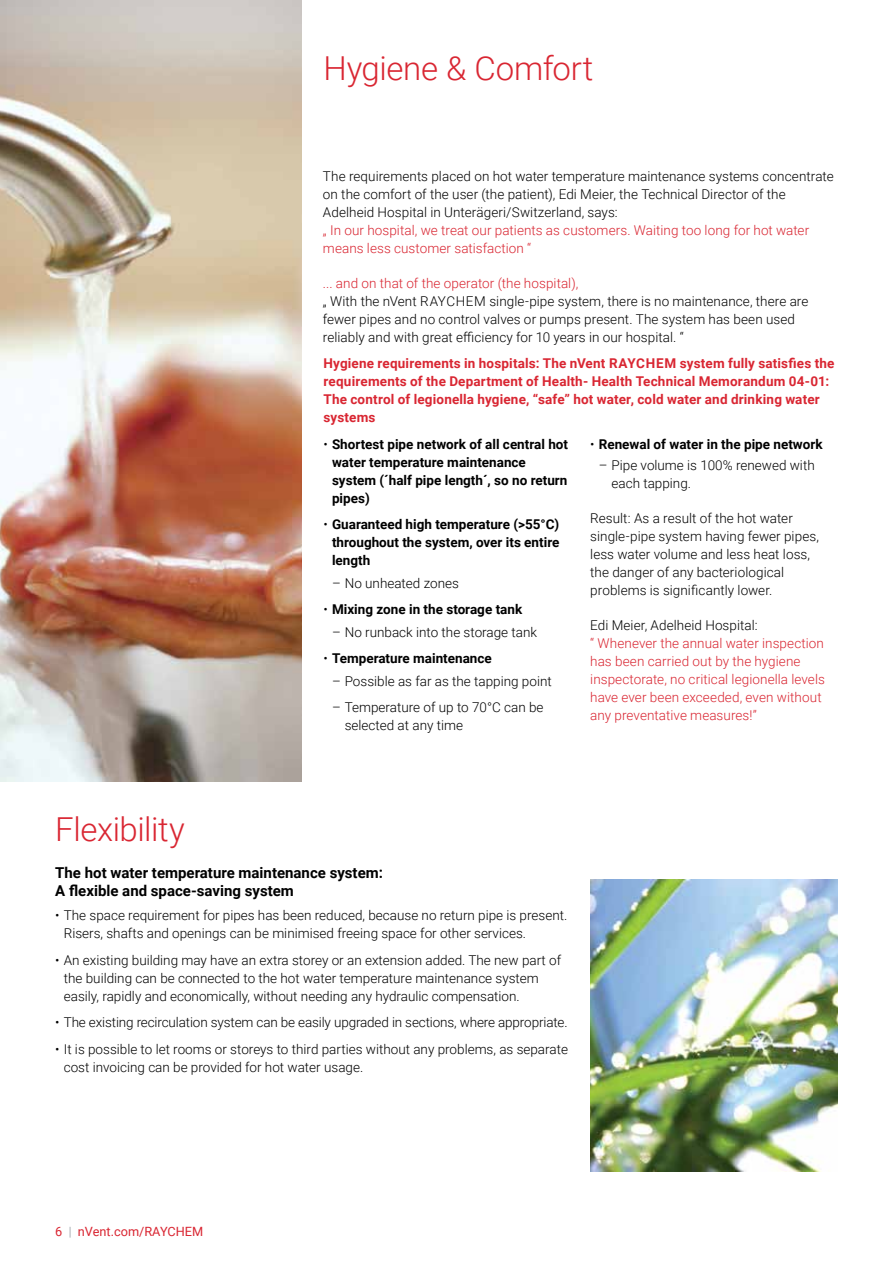
<style>
.page{position:relative;width:893px;height:1263px;background:#fff}
.page>*{position:absolute;margin:0;border:0;box-sizing:border-box;transform-origin:0 0}
.t1{font:300 33px "Roboto";letter-spacing:-.01em;color:#d92632}
.t2{font:700 15px/18px "Roboto";color:#000}
.t3{font:300 13.5px/18px "Roboto";color:#000}
.t4{font:300 13.5px/18px "Roboto";letter-spacing:.005em;color:#d92632}
.t5{font:700 13.5px/18px "Roboto";color:#000}
.t6{font:700 13.5px/18px "Roboto";letter-spacing:.01em;color:#d92632}
.t7{font:12.75px "Roboto";color:#d92632}
.s1{font-weight:300}
.s2{font-weight:300;color:#878f98}
</style>
<div class="page">
<img style="left:0;top:0;width:302px;height:781px">
<img style="left:590px;top:879px;width:248px;height:293px">
<h1 class="t1" style="left:323px;top:45px;width:271px">Hygiene &amp; Comfort</h1>
<p class="t3" style="left:323px;top:167px;width:512px">The requirements placed on hot water temperature maintenance systems concentrate on the comfort of the user (the patient), Edi Meier, the Technical Director of the<br>Adelheid Hospital in Unterägeri/Switzerland, says:</p>
<p class="t4" style="left:323px;top:221px;width:488px">„ In our hospital, we treat our patients as customers. Waiting too long for hot water means less customer satisfaction “</p>
<p class="t4" style="left:323px;top:274px;width:257px">... and on that of the operator (the hospital),</p>
<p class="t3" style="left:323px;top:292px;width:487px">„ With the nVent RAYCHEM single-pipe system, there is no maintenance, there are fewer pipes and no control valves or pumps present. The system has been used reliably and with great efficiency for 10 years in our hospital. “</p>
<p class="t6" style="left:323px;top:354px;width:512px">Hygiene requirements in hospitals: The nVent RAYCHEM system fully satisfies the requirements of the Department of Health- Health Technical Memorandum 04-01:<br>The control of legionella hygiene, “safe” hot water, cold water and drinking water systems</p>
<p class="t5" style="left:332px;top:434px;width:238px;text-indent:-9px"><span class="s1">•</span> Shortest pipe network of all central hot water temperature maintenance system (´half pipe length´, so no return pipes)</p>
<p class="t5" style="left:332px;top:515px;width:229px;text-align:justify;text-indent:-9px"><span class="s1">•</span> Guaranteed high temperature (&gt;55°C) throughout the system, over its entire length</p>
<p class="t3" style="left:332px;top:573px;width:128px">– No unheated zones</p>
<p class="t5" style="left:323px;top:600px;width:200px"><span class="s1">•</span> Mixing zone in the storage tank</p>
<p class="t3" style="left:332px;top:622px;width:207px">– No runback into the storage tank</p>
<p class="t5" style="left:323px;top:649px;width:170px"><span class="s1">•</span> Temperature maintenance</p>
<p class="t3" style="left:332px;top:671px;width:221px">– Possible as far as the tapping point</p>
<p class="t3" style="left:345px;top:698px;width:200px;text-indent:-13px">– Temperature of up to 70°C can be selected at any time</p>
<p class="t5" style="left:590px;top:434px;width:234px"><span class="s1">•</span> Renewal of water in the pipe network</p>
<p class="t3" style="left:611px;top:455px;width:205px;text-indent:-13px">– Pipe volume is 100% renewed with each tapping.</p>
<p class="t3" style="left:590px;top:508px;width:230px">Result: As a result of the hot water single-pipe system having fewer pipes, less water volume and less heat loss, the danger of any bacteriological problems is significantly lower.</p>
<p class="t3" style="left:590px;top:615px;width:169px">Edi Meier, Adelheid Hospital:</p>
<p class="t4" style="left:590px;top:633px;width:236px">“ Whenever the annual water inspection has been carried out by the hygiene inspectorate, no critical legionella levels have ever been exceeded, even without any preventative measures!”</p>
<h1 class="t1" style="left:55px;top:806px;width:131px">Flexibility</h1>
<p class="t2" style="left:55px;top:863px;width:329px">The hot water temperature maintenance system:<br>A flexible and space-saving system</p>
<p class="t3" style="left:64px;top:906px;width:505px;text-indent:-9px">• The space requirement for pipes has been reduced, because no return pipe is present.<br>Risers, shafts and openings can be minimised freeing space for other services.</p>
<p class="t3" style="left:64px;top:950px;width:499px;text-indent:-9px">• An existing building may have an extra storey or an extension added. The new part of the building can be connected to the hot water temperature maintenance system easily, rapidly and economically, without needing any hydraulic compensation.</p>
<p class="t3" style="left:55px;top:1013px;width:514px">• The existing recirculation system can be easily upgraded in sections, where appropriate.</p>
<p class="t3" style="left:64px;top:1039px;width:506px;text-indent:-9px">• It is possible to let rooms or storeys to third parties without any problems, as separate cost invoicing can be provided for hot water usage.</p>
<p class="t7" style="left:55px;top:1223px;width:149px">6 <span class="s2">|</span> nVent.com/RAYCHEM</p>
</div>
